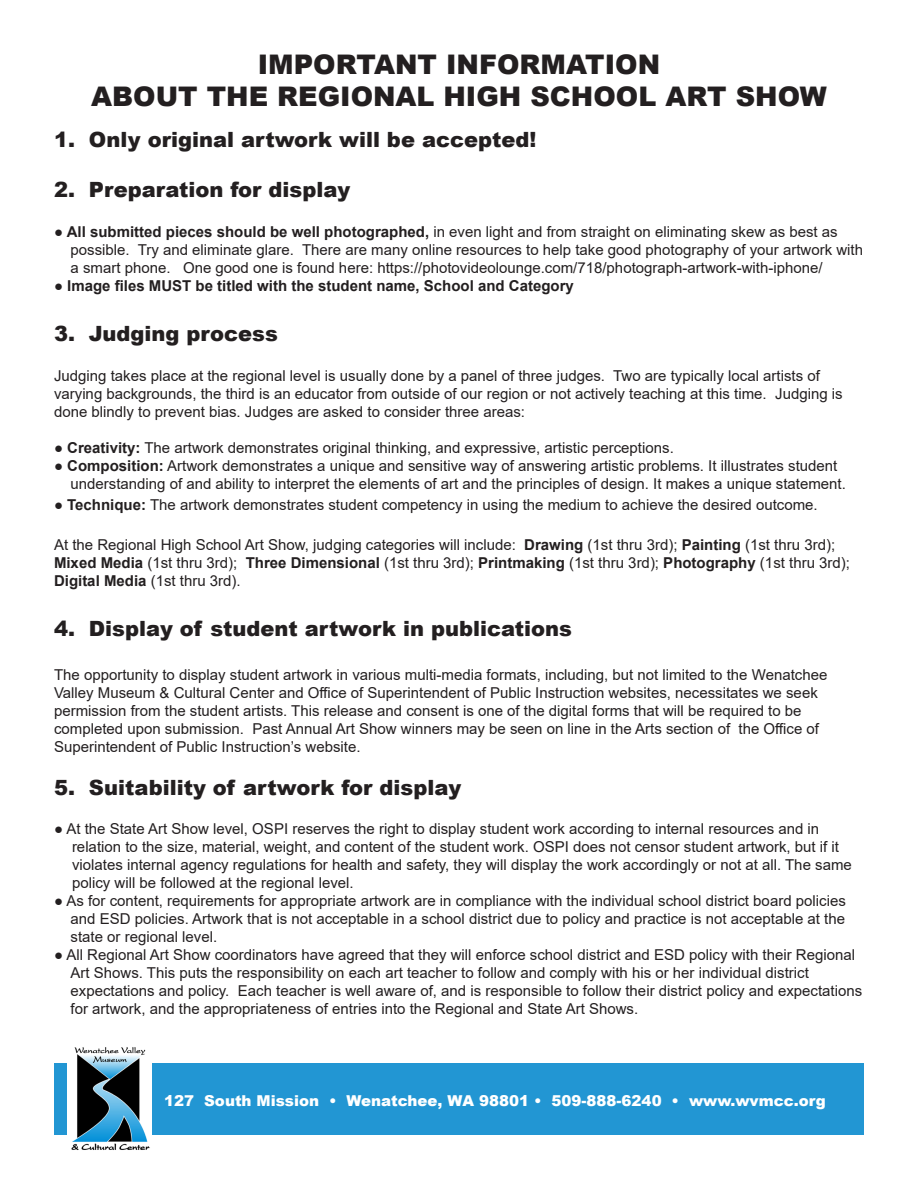
<style>
.page{position:relative;width:918px;height:1188px;background:#fff}
.page>*{position:absolute;margin:0;border:0;box-sizing:border-box;transform-origin:0 0}
.t1{font:900 27px "Arial";color:#231f20}
.t2{font:900 21px "Arial";color:#231f20}
.t3{font:15px/18px "Arial";color:#231f20}
.t4{font:900 15px "Arial";color:#fff}
.t5{font:700 15px "Arial";color:#231f20}
.s1{font-weight:700}
.s2{font-weight:400}
</style>
<div class="page">
<div style="left:54px;top:1064px;width:810px;height:71px;background:#2296d3"></div>
<img style="left:68px;top:1047px;width:83px;height:103px">
<p class="t1" style="left:258px;top:44px;width:404px">IMPORTANT INFORMATION</p>
<p class="t1" style="left:91px;top:77px;width:737px">ABOUT THE REGIONAL HIGH SCHOOL ART SHOW</p>
<p class="t2" style="left:54px;top:124px;width:484px">1. Only original artwork will be accepted!</p>
<p class="t2" style="left:54px;top:174px;width:298px">2. Preparation for display</p>
<p class="t3" style="left:70px;top:222px;width:794px;text-indent:-16px"><span class="s1">● All submitted pieces should be well photographed,</span> in even light and from straight on eliminating skew as best as possible. Try and eliminate glare. There are many online resources to help take good photography of your artwork with a smart phone. One good one is found here: https://photovideolounge.com/718/photograph-artwork-with-iphone/</p>
<p class="t5" style="left:54px;top:275px;width:522px"><span class="s2">●</span> Image files MUST be titled with the student name, School and Category</p>
<p class="t2" style="left:54px;top:318px;width:225px">3. Judging process</p>
<p class="t3" style="left:54px;top:366px;width:790px">Judging takes place at the regional level is usually done by a panel of three judges. Two are typically local artists of varying backgrounds, the third is an educator from outside of our region or not actively teaching at this time. Judging is done blindly to prevent bias. Judges are asked to consider three areas:</p>
<p class="t3" style="left:54px;top:438px;width:621px"><span class="s1">● Creativity:</span> The artwork demonstrates original thinking, and expressive, artistic perceptions.</p>
<p class="t3" style="left:70px;top:456px;width:777px;text-indent:-16px"><span class="s1">● Composition:</span> Artwork demonstrates a unique and sensitive way of answering artistic problems. It illustrates student understanding of and ability to interpret the elements of art and the principles of design. It makes a unique statement.</p>
<p class="t3" style="left:54px;top:496px;width:765px"><span class="s1">● Technique:</span> The artwork demonstrates student competency in using the medium to achieve the desired outcome.</p>
<p class="t3" style="left:54px;top:536px;width:798px">At the Regional High School Art Show, judging categories will include: <span class="s1">Drawing</span> (1st thru 3rd); <span class="s1">Painting</span> (1st thru 3rd);<br><span class="s1">Mixed Media</span> (1st thru 3rd); <span class="s1">Three Dimensional</span> (1st thru 3rd); <span class="s1">Printmaking</span> (1st thru 3rd); <span class="s1">Photography</span> (1st thru 3rd);</p>
<p class="t3" style="left:54px;top:572px;width:188px"><span class="s1">Digital Media</span> (1st thru 3rd).</p>
<p class="t2" style="left:54px;top:614px;width:519px">4. Display of student artwork in publications</p>
<p class="t3" style="left:54px;top:665px;width:775px">The opportunity to display student artwork in various multi-media formats, including, but not limited to the Wenatchee Valley Museum &amp; Cultural Center and Office of Superintendent of Public Instruction websites, necessitates we seek permission from the student artists. This release and consent is one of the digital forms that will be required to be completed upon submission. Past Annual Art Show winners may be seen on line in the Arts section of the Office of Superintendent of Public Instruction’s website.</p>
<p class="t2" style="left:54px;top:772px;width:409px">5. Suitability of artwork for display</p>
<p class="t3" style="left:72px;top:820px;width:781px;text-indent:-18px">● At the State Art Show level, OSPI reserves the right to display student work according to internal resources and in relation to the size, material, weight, and content of the student work. OSPI does not censor student artwork, but if it violates internal agency regulations for health and safety, they will display the work accordingly or not at all. The same policy will be followed at the regional level.</p>
<p class="t3" style="left:70px;top:892px;width:777px;text-align:justify;text-indent:-16px">● As for content, requirements for appropriate artwork are in compliance with the individual school district board policies and ESD policies. Artwork that is not acceptable in a school district due to policy and practice is not acceptable at the state or regional level.</p>
<p class="t3" style="left:70px;top:946px;width:793px;text-indent:-16px">● All Regional Art Show coordinators have agreed that they will enforce school district and ESD policy with their Regional Art Shows. This puts the responsibility on each art teacher to follow and comply with his or her individual district expectations and policy. Each teacher is well aware of, and is responsible to follow their district policy and expectations for artwork, and the appropriateness of entries into the Regional and State Art Shows.</p>
<p class="t4" style="left:164px;top:1090px;width:663px">127 South Mission • Wenatchee, WA 98801 • 509-888-6240 • www.wvmcc.org</p>
</div>
